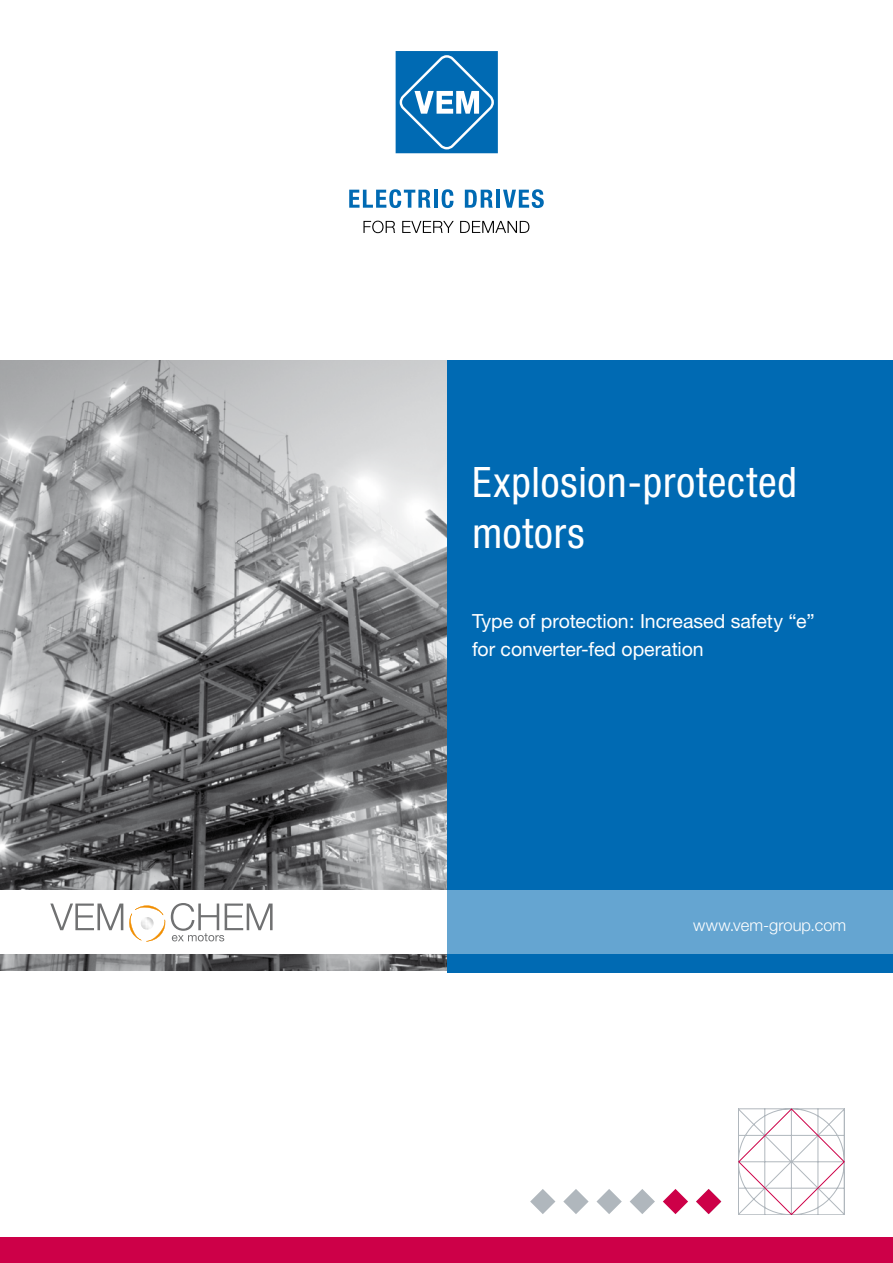
<style>
.page{position:relative;width:893px;height:1263px;background:#fff}
.page>*{position:absolute;margin:0;border:0;box-sizing:border-box;transform-origin:0 0}
.t1{font:condensed 42px/51px "Helvetica Neue";letter-spacing:.02em;color:#fff}
.t2{font:19.5px/28.5px "Helvetica Neue";letter-spacing:-.005em;color:#fff}
.t3{font:300 16.5px "Helvetica Neue";letter-spacing:.005em;color:#fff}
</style>
<div class="page">
<div style="left:0;top:360px;width:893px;height:612px;background:#006ab3"></div>
<div style="left:0;top:1237px;width:893px;height:26px;background:#cd0048"></div>
<img style="left:0;top:360px;width:446px;height:610px">
<div style="left:0;top:891px;width:893px;height:63px;background:#65a5d1"></div>
<svg style="left:738px;top:1108px;width:106px;height:107px"></svg>
<svg style="left:696px;top:1189px;width:25px;height:25px"></svg>
<svg style="left:663px;top:1189px;width:25px;height:25px"></svg>
<svg style="left:630px;top:1189px;width:25px;height:25px"></svg>
<svg style="left:596px;top:1189px;width:26px;height:25px"></svg>
<svg style="left:563px;top:1189px;width:26px;height:25px"></svg>
<svg style="left:530px;top:1189px;width:25px;height:25px"></svg>
<div style="left:0;top:891px;width:446px;height:63px;background:#fff"></div>
<svg style="left:50px;top:903px;width:223px;height:38px"></svg>
<div style="left:396px;top:51px;width:102px;height:102px;background:#006ab3"></div>
<svg style="left:400px;top:55px;width:94px;height:94px"></svg>
<svg style="left:349px;top:189px;width:82px;height:19px"></svg>
<hr style="left:434px;top:190px;width:4px;height:18px;background:#006ab3">
<svg style="left:442px;top:189px;width:11px;height:19px"></svg>
<svg style="left:465px;top:190px;width:28px;height:18px"></svg>
<hr style="left:496px;top:190px;width:4px;height:18px;background:#006ab3">
<svg style="left:503px;top:189px;width:41px;height:19px"></svg>
<svg style="left:363px;top:221px;width:32px;height:12px"></svg>
<svg style="left:402px;top:221px;width:52px;height:12px"></svg>
<svg style="left:460px;top:221px;width:69px;height:12px"></svg>
<h1 class="t1" style="left:472px;top:456px;width:326px">Explosion-protected motors</h1>
<p class="t2" style="left:472px;top:606px;width:344px">Type of protection: Increased safety “e” for converter-fed operation</p>
<p class="t3" style="left:693px;top:915px;width:155px">www.vem-group.com</p>
</div>
